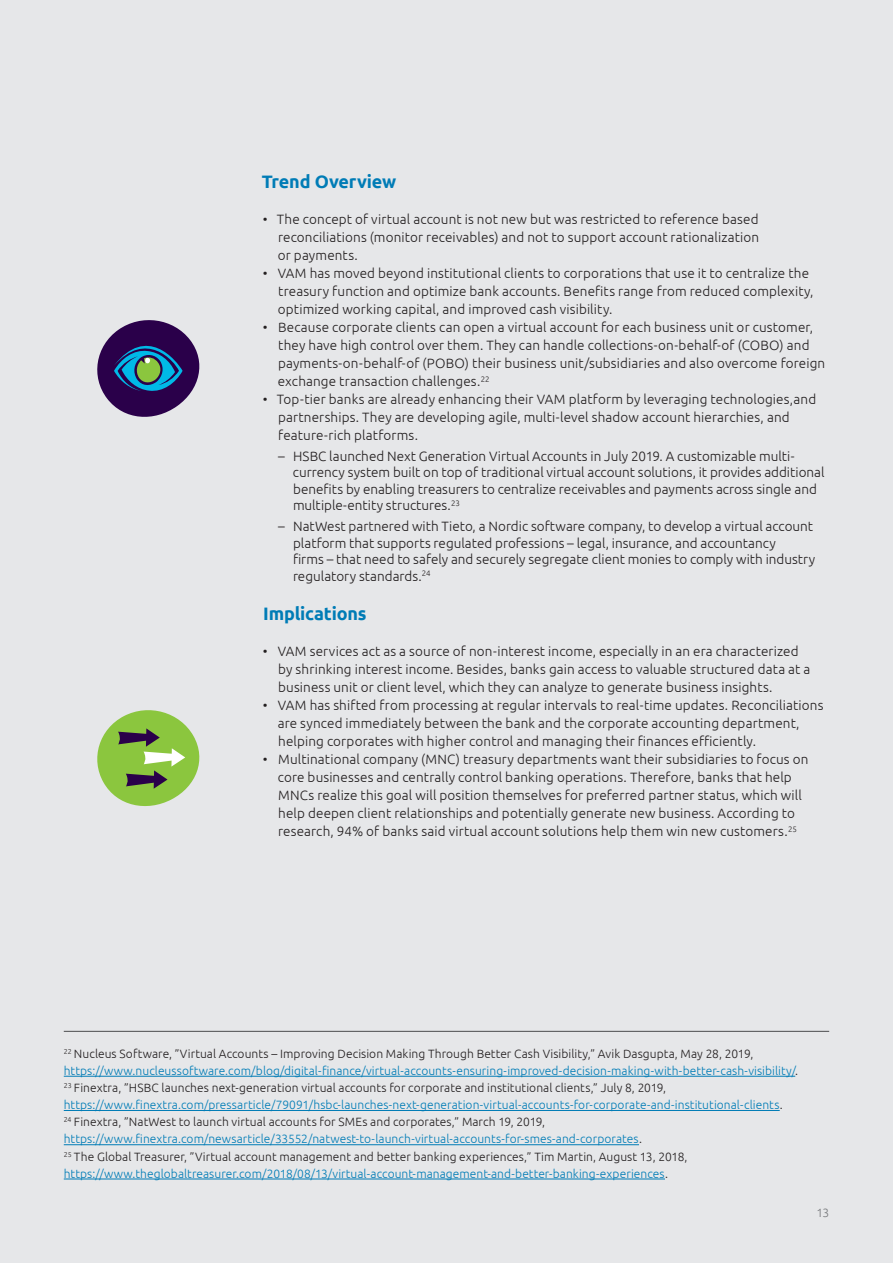
<style>
.page{position:relative;width:893px;height:1263px;background:#e6e7e9}
.page>*{position:absolute;margin:0;border:0;box-sizing:border-box;transform-origin:0 0}
.t1{font:700 18px "Ubuntu";letter-spacing:-.01em;color:#007cb6}
.t2{font:300 13.5px/18px "Ubuntu";letter-spacing:.01em;color:#231f20}
.t3{font:300 12px/17.1px "Ubuntu";letter-spacing:.005em;color:#007cb6}
.t4{font:300 12px "Ubuntu";color:#76787b}
.s1{color:#231f20}
</style>
<div class="page">
<hr style="left:64px;top:1076px;width:731px;height:1px;background:#007cb6">
<hr style="left:64px;top:1110px;width:716px;height:1px;background:#007cb6">
<hr style="left:64px;top:1144px;width:575px;height:1px;background:#007cb6">
<hr style="left:64px;top:1179px;width:601px;height:1px;background:#007cb6">
<hr style="left:64px;top:1031px;width:765px;height:1px;background:#4b4c4d">
<svg style="left:97px;top:320px;width:103px;height:97px"></svg>
<svg style="left:97px;top:710px;width:103px;height:96px"></svg>
<h1 class="t1" style="left:262px;top:171px;width:136px">Trend Overview</h1>
<p class="t2" style="left:278px;top:210px;width:483px;text-align:justify;text-indent:-15px">• The concept of virtual account is not new but was restricted to reference based reconciliations (monitor receivables) and not to support account rationalization or payments.</p>
<p class="t2" style="left:278px;top:264px;width:537px;text-indent:-15px">• VAM has moved beyond institutional clients to corporations that use it to centralize the treasury function and optimize bank accounts. Benefits range from reduced complexity, optimized working capital, and improved cash visibility.</p>
<p class="t2" style="left:278px;top:318px;width:549px;text-indent:-15px">• Because corporate clients can open a virtual account for each business unit or customer, they have high control over them. They can handle collections-on-behalf-of (COBO) and payments-on-behalf-of (POBO) their business unit/subsidiaries and also overcome foreign exchange transaction challenges.<sup>22</sup></p>
<p class="t2" style="left:278px;top:390px;width:540px;text-indent:-15px">• Top-tier banks are already enhancing their VAM platform by leveraging technologies,and partnerships. They are developing agile, multi-level shadow account hierarchies, and feature-rich platforms.</p>
<p class="t2" style="left:293px;top:447px;width:533px;line-height:16.5px;text-indent:-15px">– HSBC launched Next Generation Virtual Accounts in July 2019. A customizable multi&shy;currency system built on top of traditional virtual account solutions, it provides additional benefits by enabling treasurers to centralize receivables and payments across single and multiple-entity structures.<sup>23</sup></p>
<p class="t2" style="left:293px;top:518px;width:524px;line-height:16.5px;text-indent:-15px">– NatWest partnered with Tieto, a Nordic software company, to develop a virtual account platform that supports regulated professions – legal, insurance, and accountancy<br>firms – that need to safely and securely segregate client monies to comply with industry regulatory standards.<sup>24</sup></p>
<h1 class="t1" style="left:263px;top:603px;width:105px">Implications</h1>
<p class="t2" style="left:278px;top:642px;width:534px;text-indent:-16px">• VAM services act as a source of non-interest income, especially in an era characterized by shrinking interest income. Besides, banks gain access to valuable structured data at a business unit or client level, which they can analyze to generate business insights.</p>
<p class="t2" style="left:278px;top:696px;width:547px;text-indent:-15px">• VAM has shifted from processing at regular intervals to real-time updates. Reconciliations are synced immediately between the bank and the corporate accounting department, helping corporates with higher control and managing their finances efficiently.</p>
<p class="t2" style="left:278px;top:750px;width:532px;text-indent:-15px">• Multinational company (MNC) treasury departments want their subsidiaries to focus on core businesses and centrally control banking operations. Therefore, banks that help MNCs realize this goal will position themselves for preferred partner status, which will help deepen client relationships and potentially generate new business. According to research, 94% of banks said virtual account solutions help them win new customers.<sup>25</sup></p>
<p class="t3" style="left:64px;top:1045px;width:736px"><sup>22</sup> <span class="s1">Nucleus Software, ”Virtual Accounts – Improving Decision Making Through Better Cash Visibility,” Avik Dasgupta, May 28, 2019, </span>https://www.nucleussoftware.com/blog/digital-finance/virtual-accounts-ensuring-improved-decision-making-with-better-cash-visibility/<span class="s1">.<br></span><sup>23</sup> <span class="s1">Finextra, ”HSBC launches next-generation virtual accounts for corporate and institutional clients,” July 8, 2019, </span>https://www.finextra.com/pressarticle/79091/hsbc-launches-next-generation-virtual-accounts-for-corporate-and-institutional-clients<span class="s1">.<br></span><sup>24</sup> <span class="s1">Finextra, ”NatWest to launch virtual accounts for SMEs and corporates,” March 19, 2019, </span>https://www.finextra.com/newsarticle/33552/natwest-to-launch-virtual-accounts-for-smes-and-corporates<span class="s1">.<br></span><sup>25</sup> <span class="s1">The Global Treasurer, ”Virtual account management and better banking experiences,” Tim Martin, August 13, 2018, </span>https://www.theglobaltreasurer.com/2018/08/13/virtual-account-management-and-better-banking-experiences<span class="s1">.</span></p>
<p class="t4" style="left:816px;top:1205px;width:14px">13</p>
</div>
